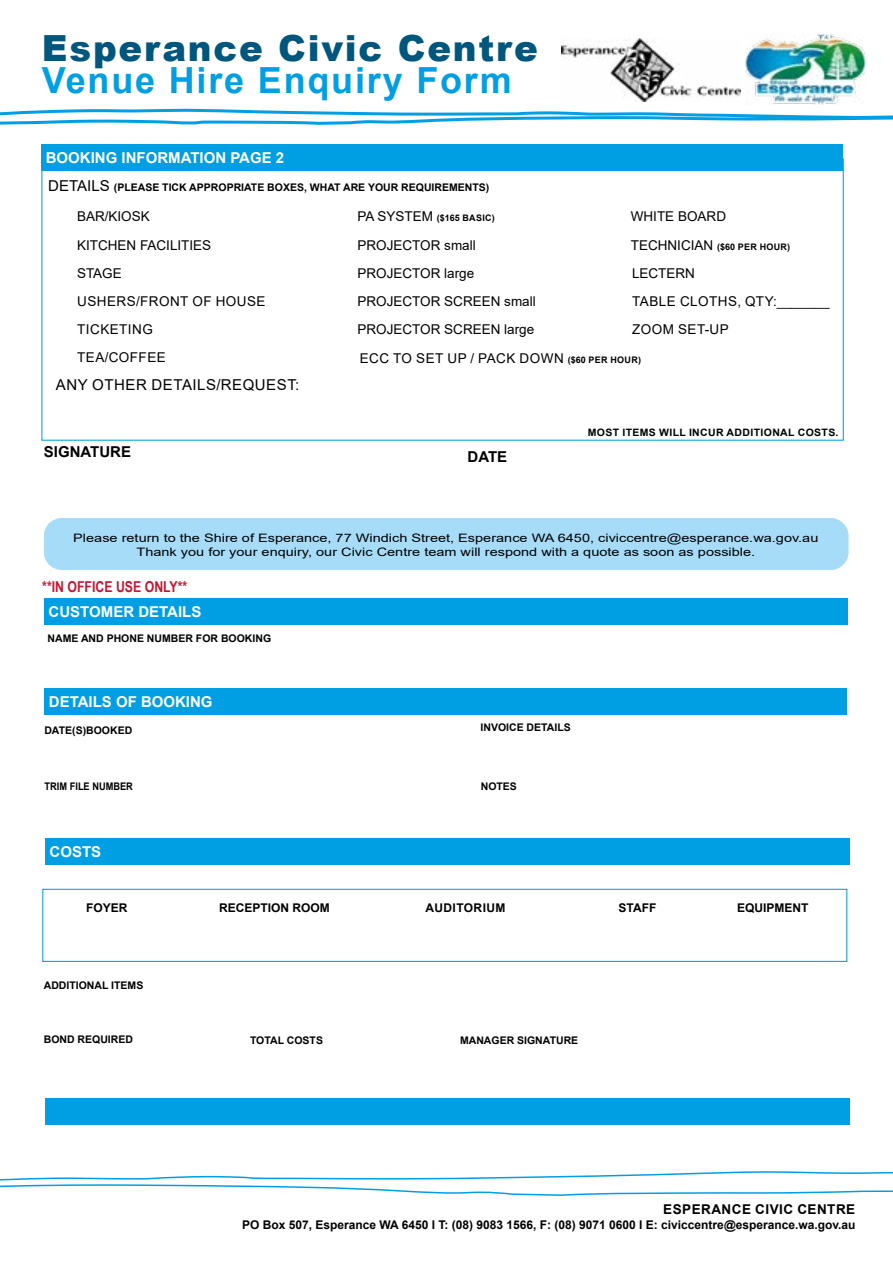
<style>
.page{position:relative;width:893px;height:1263px;background:#fff}
.page>*{position:absolute;margin:0;border:0;box-sizing:border-box;transform-origin:0 0}
.t1{font:900 36px "Arial";letter-spacing:.05em;color:#00567c}
.t2{font:700 36px "Arial";letter-spacing:.05em;color:#009fe3}
.t3{font:700 15px "Arial";color:#fff}
.t4{font:15px "Arial";letter-spacing:.035em;color:#000}
.t5{font:700 15px "Arial Narrow";color:#c51531}
.t6{font:700 15px "Arial";color:#000}
.t7{font:13.5px/28px "Arial";color:#000}
.t8{font:13.5px/28px "Arial";letter-spacing:.035em;color:#000}
.t9{font:700 13.5px "Arial";letter-spacing:.035em;color:#000}
.t10{font:700 12px "Arial";color:#000}
.t11{font:700 12px "Arial";letter-spacing:.035em;color:#000}
.t12{font:11.7px/14px "Arial";color:#000;text-align:center;scale:1.25 1}
.t13{font:700 10.5px "Arial";color:#000}
.t14{font:700 10.5px "Arial";color:#000;scale:.88 1}
.t15{font:700 10.2px "Arial";letter-spacing:.035em;color:#000}
.t16{font:700 9px "Arial";letter-spacing:.035em;color:#000}
.s1{font-weight:400;font-size:15px}
.s2{font-weight:400;font-size:13.5px}
.s3{font-weight:700;font-size:9px}
</style>
<div class="page">
<img style="left:561px;top:38px;width:179px;height:63px">
<img style="left:745px;top:34px;width:121px;height:70px">
<svg style="left:0;top:108px;width:893px;height:17px"></svg>
<svg style="left:0;top:1171px;width:893px;height:25px"></svg>
<div style="left:44px;top:598px;width:804px;height:26px;background:#009fe3"></div>
<div style="left:45px;top:688px;width:802px;height:26px;background:#009fe3"></div>
<div style="left:45px;top:838px;width:805px;height:26px;background:#009fe3"></div>
<div style="left:42px;top:889px;width:805px;height:73px;background:#fff;border:1px solid #009fe3"></div>
<div style="left:45px;top:1099px;width:805px;height:26px;background:#009fe3"></div>
<div style="left:41px;top:145px;width:802px;height:26px;background:#009fe3"></div>
<div style="left:44px;top:518px;width:804px;height:52px;background:#a7dcf8;border-radius:18px"></div>
<h1 class="t1" style="left:42px;top:22px;width:497px">Esperance Civic Centre</h1>
<h1 class="t2" style="left:42px;top:55px;width:471px">Venue Hire Enquiry Form</h1>
<p class="t3" style="left:46px;top:147px;width:240px">BOOKING INFORMATION PAGE 2</p>
<p class="t13" style="left:48px;top:180px;width:443px"><span class="s1">DETAILS</span> (PLEASE TICK APPROPRIATE BOXES, WHAT ARE YOUR REQUIREMENTS)</p>
<p class="t7" style="left:77px;top:203px;width:136px">BAR/KIOSK<br>KITCHEN FACILITIES<br>STAGE</p>
<p class="t16" style="left:358px;top:212px;width:139px"><span class="s2">PA SYSTEM</span> ($165 BASIC)</p>
<p class="t7" style="left:358px;top:231px;width:120px">PROJECTOR small</p>
<p class="t7" style="left:358px;top:259px;width:118px">PROJECTOR large</p>
<p class="t8" style="left:77px;top:287px;width:190px">USHERS/FRONT OF HOUSE</p>
<p class="t7" style="left:358px;top:287px;width:180px">PROJECTOR SCREEN small</p>
<p class="t8" style="left:77px;top:315px;width:77px">TICKETING</p>
<p class="t7" style="left:358px;top:315px;width:178px">PROJECTOR SCREEN large</p>
<p class="t7" style="left:631px;top:203px;width:97px">WHITE BOARD</p>
<p class="t16" style="left:631px;top:240px;width:161px"><span class="s2">TECHNICIAN</span> ($60 PER HOUR)</p>
<p class="t7" style="left:632px;top:259px;width:65px">LECTERN</p>
<p class="t8" style="left:632px;top:287px;width:199px">TABLE CLOTHS, QTY:_______<br>ZOOM SET-UP</p>
<p class="t8" style="left:77px;top:343px;width:90px">TEA/COFFEE</p>
<p class="t8" style="left:360px;top:344px;width:283px">ECC TO SET UP / PACK DOWN <span class="s3">($60 PER HOUR)</span></p>
<p class="t4" style="left:56px;top:375px;width:245px">ANY OTHER DETAILS/REQUEST:</p>
<p class="t6" style="left:44px;top:441px;width:89px">SIGNATURE</p>
<p class="t6" style="left:468px;top:446px;width:41px">DATE</p>
<p class="t15" style="left:588px;top:426px;width:252px">MOST ITEMS WILL INCUR ADDITIONAL COSTS.</p>
<p class="t12" style="left:73px;top:530px;width:598px">Please return to the Shire of Esperance, 77 Windich Street, Esperance WA 6450, civiccentre@esperance.wa.gov.au<br>Thank you for your enquiry, our Civic Centre team will respond with a quote as soon as possible.</p>
<p class="t5" style="left:42px;top:575px;width:147px">**IN OFFICE USE ONLY**</p>
<p class="t3" style="left:49px;top:601px;width:154px">CUSTOMER DETAILS</p>
<p class="t13" style="left:48px;top:631px;width:225px">NAME AND PHONE NUMBER FOR BOOKING</p>
<p class="t3" style="left:49px;top:691px;width:165px">DETAILS OF BOOKING</p>
<p class="t13" style="left:44px;top:722px;width:89px">DATE(S)BOOKED</p>
<p class="t13" style="left:480px;top:720px;width:92px">INVOICE DETAILS</p>
<p class="t14" style="left:45px;top:779px;width:102px">TRIM FILE NUMBER</p>
<p class="t13" style="left:481px;top:779px;width:38px">NOTES</p>
<p class="t3" style="left:50px;top:841px;width:53px">COSTS</p>
<p class="t10" style="left:86px;top:899px;width:43px">FOYER</p>
<p class="t10" style="left:219px;top:899px;width:112px">RECEPTION ROOM</p>
<p class="t11" style="left:425px;top:899px;width:82px">AUDITORIUM</p>
<p class="t13" style="left:44px;top:978px;width:101px">ADDITIONAL ITEMS</p>
<p class="t13" style="left:44px;top:1032px;width:91px">BOND REQUIRED</p>
<p class="t13" style="left:250px;top:1033px;width:74px">TOTAL COSTS</p>
<p class="t13" style="left:460px;top:1032px;width:120px">MANAGER SIGNATURE</p>
<p class="t10" style="left:619px;top:899px;width:39px">STAFF</p>
<p class="t10" style="left:737px;top:899px;width:73px">EQUIPMENT</p>
<p class="t9" style="left:663px;top:1200px;width:193px">ESPERANCE CIVIC CENTRE</p>
<p class="t10" style="left:242px;top:1216px;width:615px">PO Box 507, Esperance WA 6450 I T: (08) 9083 1566, F: (08) 9071 0600 I E: civiccentre@esperance.wa.gov.au</p>
</div>
